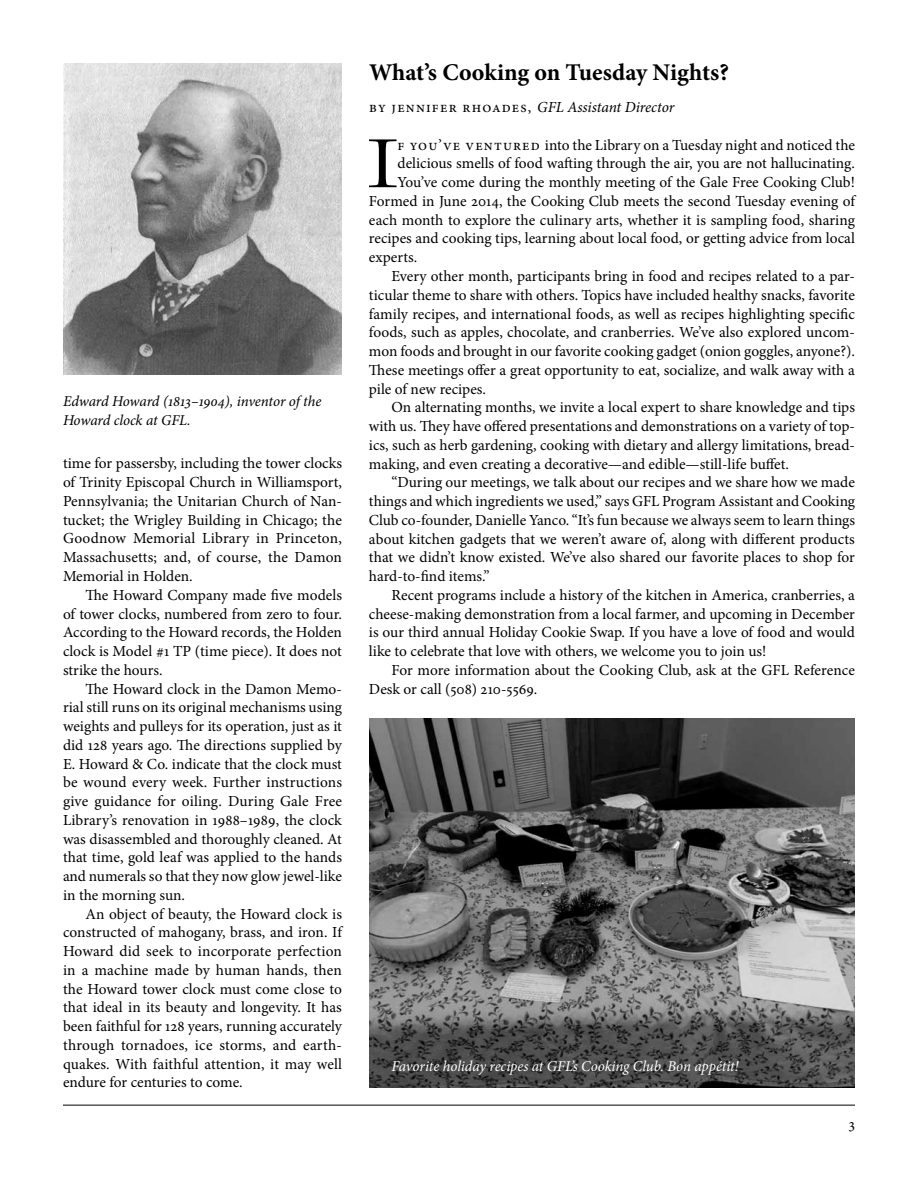
<style>
.page{position:relative;width:918px;height:1188px;background:#fff}
.page>*{position:absolute;margin:0;border:0;box-sizing:border-box;transform-origin:0 0}
.t1{font:71.55px "Nicolas Coc";color:#000}
.t2{font:700 24px "Minion Pro";color:#000}
.t3{font:15.3px/18.8px "Minion Pro";color:#000;text-align:justify}
.t4{font:italic 15.3px "Minion Pro";letter-spacing:-.01em;color:#000}
.t5{font:italic 15px/18.8px "Minion Pro";letter-spacing:-.01em;color:#000}
.t6{font:italic 15px "Minion Pro";letter-spacing:-.01em;color:#fff}
.s1{font-style:normal}
</style>
<div class="page">
<hr style="left:63px;top:1105px;width:792px;height:1px;background:#000">
<img style="left:369px;top:718px;width:486px;height:370px">
<img style="left:63px;top:63px;width:279px;height:311px">
<p class="t5" style="left:63px;top:392px;width:260px">Edward Howard (1813–1904), inventor of the<br>Howard clock at GFL.</p>
<p class="t3" style="left:63px;top:454px;width:281px">time for passersby, including the tower clocks of Trinity Episcopal Church in Williamsport, Pennsylvania; the Unitarian Church of Nan&shy;tucket; the Wrigley Building in Chicago; the Goodnow Memorial Library in Princeton, Massachusetts; and, of course, the Damon Memorial in Holden.</p>
<p class="t3" style="left:63px;top:586px;width:281px;text-indent:22px">The Howard Company made five models of tower clocks, numbered from zero to four.<br>According to the Howard records, the Holden clock is Model #1 TP (time piece). It does not strike the hours.</p>
<p class="t3" style="left:63px;top:679px;width:281px;text-indent:22px">The Howard clock in the Damon Memo&shy;rial still runs on its original mechanisms using weights and pulleys for its operation, just as it did 128 years ago. The directions supplied by E. Howard &amp; Co. indicate that the clock must be wound every week. Further instructions give guidance for oiling. During Gale Free Library’s renovation in 1988–1989, the clock was disassembled and thoroughly cleaned. At that time, gold leaf was applied to the hands and numerals so that they now glow jewel-like in the morning sun.</p>
<p class="t3" style="left:63px;top:904px;width:281px;text-indent:22px">An object of beauty, the Howard clock is constructed of mahogany, brass, and iron. If Howard did seek to incorporate perfection in a machine made by human hands, then the Howard tower clock must come close to that ideal in its beauty and longevity. It has been faithful for 128 years, running accurately through tornadoes, ice storms, and earth&shy;quakes. With faithful attention, it may well endure for centuries to come.</p>
<h2 class="t2" style="left:369px;top:56px;width:362px">What’s Cooking on Tuesday Nights?</h2>
<p class="t4" style="left:369px;top:97px;width:307px"><span class="s1">BY JENNIFER RHOADES,</span> GFL Assistant Director</p>
<h1 class="t1" style="left:367px;top:126px;width:32px">I</h1>
<p class="t3" style="left:398px;top:136px;width:459px">f you’ve ventured into the Library on a Tuesday night and noticed the</p>
<p class="t3" style="left:398px;top:154px;width:459px">delicious smells of food wafting through the air, you are not hallucinating.</p>
<p class="t3" style="left:398px;top:173px;width:459px">You’ve come during the monthly meeting of the Gale Free Cooking Club!</p>
<p class="t3" style="left:369px;top:192px;width:488px">Formed in June 2014, the Cooking Club meets the second Tuesday evening of</p>
<p class="t3" style="left:369px;top:211px;width:488px">each month to explore the culinary arts, whether it is sampling food, sharing</p>
<p class="t3" style="left:369px;top:229px;width:488px">recipes and cooking tips, learning about local food, or getting advice from local</p>
<p class="t3" style="left:369px;top:248px;width:50px">experts.</p>
<p class="t3" style="left:391px;top:267px;width:465px">Every other month, participants bring in food and recipes related to a par-</p>
<p class="t3" style="left:369px;top:286px;width:487px">ticular theme to share with others. Topics have included healthy snacks, favorite</p>
<p class="t3" style="left:369px;top:304px;width:488px">family recipes, and international foods, as well as recipes highlighting specific</p>
<p class="t3" style="left:369px;top:323px;width:488px">foods, such as apples, chocolate, and cranberries. We’ve also explored uncom-</p>
<p class="t3" style="left:369px;top:342px;width:488px">mon foods and brought in our favorite cooking gadget (onion goggles, anyone?).</p>
<p class="t3" style="left:369px;top:361px;width:488px">These meetings offer a great opportunity to eat, socialize, and walk away with a</p>
<p class="t3" style="left:369px;top:379px;width:119px">pile of new recipes.</p>
<p class="t3" style="left:391px;top:398px;width:465px">On alternating months, we invite a local expert to share knowledge and tips</p>
<p class="t3" style="left:369px;top:417px;width:487px">with us. They have offered presentations and demonstrations on a variety of top-</p>
<p class="t3" style="left:369px;top:436px;width:487px">ics, such as herb gardening, cooking with dietary and allergy limitations, bread-</p>
<p class="t3" style="left:369px;top:454px;width:422px">making, and even creating a decorative—and edible—still-life buffet.</p>
<p class="t3" style="left:391px;top:473px;width:465px">“During our meetings, we talk about our recipes and we share how we made</p>
<p class="t3" style="left:369px;top:492px;width:488px">things and which ingredients we used,” says GFL Program Assistant and Cooking</p>
<p class="t3" style="left:369px;top:511px;width:488px">Club co-founder, Danielle Yanco. “It’s fun because we always seem to learn things</p>
<p class="t3" style="left:369px;top:529px;width:487px">about kitchen gadgets that we weren’t aware of, along with different products</p>
<p class="t3" style="left:369px;top:548px;width:487px">that we didn’t know existed. We’ve also shared our favorite places to shop for</p>
<p class="t3" style="left:369px;top:567px;width:122px">hard-to-find items.”</p>
<p class="t3" style="left:391px;top:586px;width:465px">Recent programs include a history of the kitchen in America, cranberries, a</p>
<p class="t3" style="left:369px;top:604px;width:487px">cheese-making demonstration from a local farmer, and upcoming in December</p>
<p class="t3" style="left:369px;top:623px;width:487px">is our third annual Holiday Cookie Swap. If you have a love of food and would</p>
<p class="t3" style="left:369px;top:642px;width:399px">like to celebrate that love with others, we welcome you to join us!</p>
<p class="t3" style="left:391px;top:661px;width:465px">For more information about the Cooking Club, ask at the GFL Reference</p>
<p class="t3" style="left:369px;top:679px;width:170px">Desk or call (508) 210-5569.</p>
<p class="t6" style="left:392px;top:1056px;width:349px">Favorite holiday recipes at GFL’s Cooking Club. Bon appétit!</p>
<p class="t3" style="left:849px;top:1115px;width:8px">3</p>
</div>
